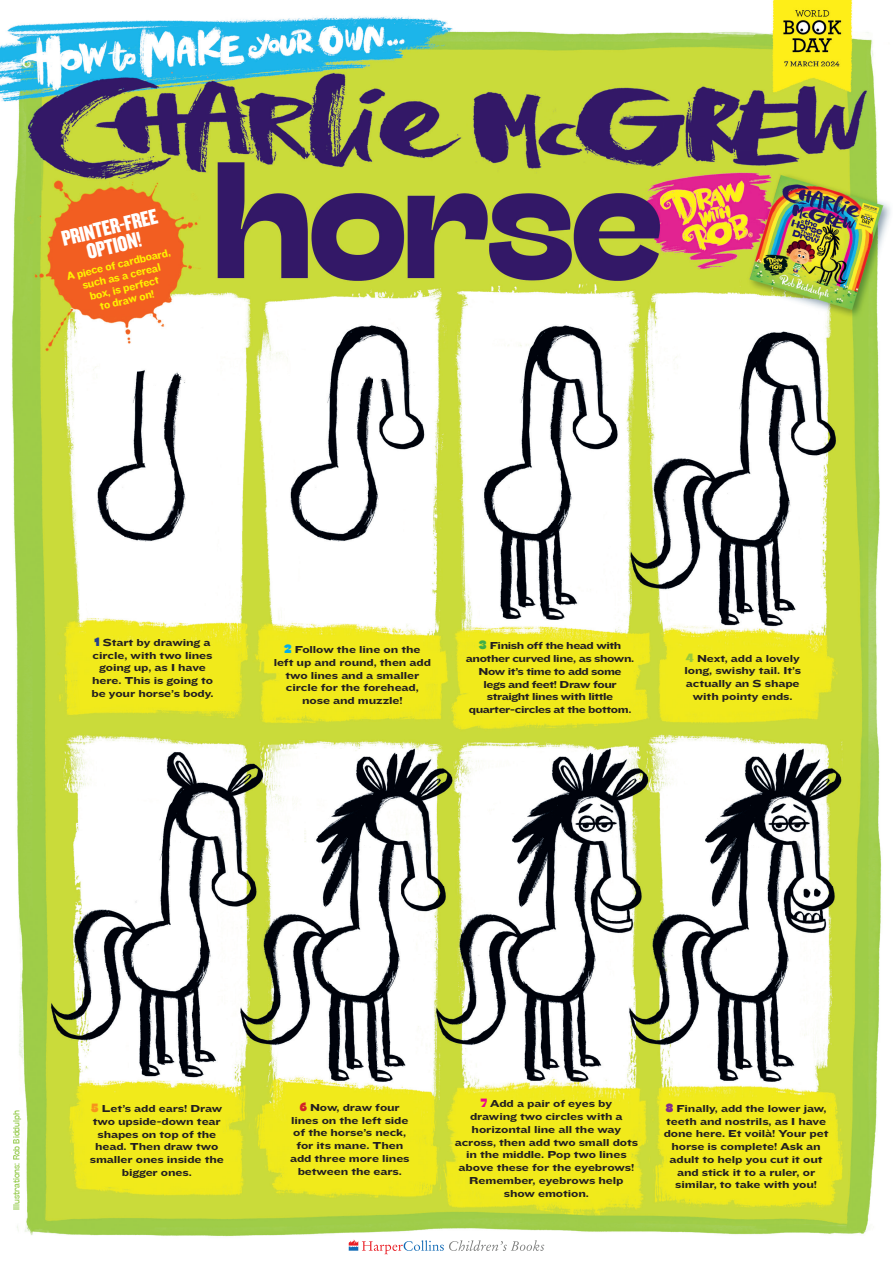
<style>
.page{position:relative;width:893px;height:1263px;background:#fff}
.page>*{position:absolute;margin:0;border:0;box-sizing:border-box;transform-origin:0 0}
.t1{font:22.35px/18.6px "Knockout 69 Full Liteweight";color:#fff;text-align:center}
.t2{font:11.4px/12.1px "Knockout 52 Cruiserweight";color:#fff101;text-align:center}
.t3{font:10.5px/12.8px "Knockout 54 Sumo";letter-spacing:-.01em;color:#231f20;text-align:center}
.t4{font:10.5px/12.8px "Knockout 54 Sumo";letter-spacing:-.04em;color:#231f20;text-align:center}
.t5{font:9px "Stinger Variable";color:#8cc63e}
.s1{font-family:"Stinger Variable";font-size:12px;color:#253f8e}
.s2{font-family:"Stinger Variable";font-size:12px;color:#00aeef}
.s3{font-family:"Stinger Variable";font-size:12px;color:#40ae49}
.s4{font-family:"Stinger Variable";font-size:12px;color:#99ca3b}
.s5{font-family:"Stinger Variable";font-size:12px;color:#f7931d}
.s6{font-family:"Stinger Variable";font-size:12px;color:#d1232a}
.s7{font-family:"Stinger Variable";font-size:12px;color:#ed028c}
.s8{font-family:"Stinger Variable";font-size:12px;color:#802990}
</style>
<div class="page">
<img style="left:0;top:0;width:891px;height:1255px">
<svg style="left:349px;top:1239px;width:195px;height:15px"></svg>
<h1 class="t1" style="left:60px;top:229px;width:100px;rotate:-14deg">PRINTER-FREE<br>OPTION!</h1>
<p class="t2" style="left:65px;top:271px;width:108px;rotate:-14deg">A piece of cardboard, such as a cereal<br>box, is perfect<br>to draw on!</p>
<p class="t3" style="left:91px;top:636px;width:124px"><span class="s1">1</span> Start by drawing a circle, with two lines going up, as I have here. This is going to be your horse’s body.</p>
<p class="t3" style="left:274px;top:643px;width:159px"><span class="s2">2</span> Follow the line on the left up and round, then add two lines and a smaller circle for the forehead, nose and muzzle!</p>
<p class="t4" style="left:466px;top:639px;width:170px"><span class="s3">3</span> Finish off the head with another curved line, as shown.<br>Now it’s time to add some<br>legs and feet! Draw four straight lines with little quarter-circles at the bottom.</p>
<p class="t3" style="left:684px;top:651px;width:118px"><span class="s4">4</span> Next, add a lovely long, swishy tail. It’s actually an S shape with pointy ends.</p>
<p class="t5" style="left:10px;top:1210px;width:102px;rotate:-90deg">Illustrations: Rob Biddulph</p>
<p class="t3" style="left:90px;top:1102px;width:135px"><span class="s5">5</span> Let’s add ears! Draw two upside-down tear shapes on top of the head. Then draw two smaller ones inside the bigger ones.</p>
<p class="t3" style="left:290px;top:1101px;width:121px"><span class="s6">6</span> Now, draw four lines on the left side of the horse’s neck, for its mane. Then add three more lines between the ears.</p>
<p class="t3" style="left:455px;top:1097px;width:185px"><span class="s7">7</span> Add a pair of eyes by<br>drawing two circles with a horizontal line all the way across, then add two small dots in the middle. Pop two lines above these for the eyebrows!<br>Remember, eyebrows help show emotion.</p>
<p class="t3" style="left:664px;top:1101px;width:166px"><span class="s8">8</span> Finally, add the lower jaw, teeth and nostrils, as I have done here. Et voilà! Your pet horse is complete! Ask an adult to help you cut it out and stick it to a ruler, or similar, to take with you!</p>
</div>
